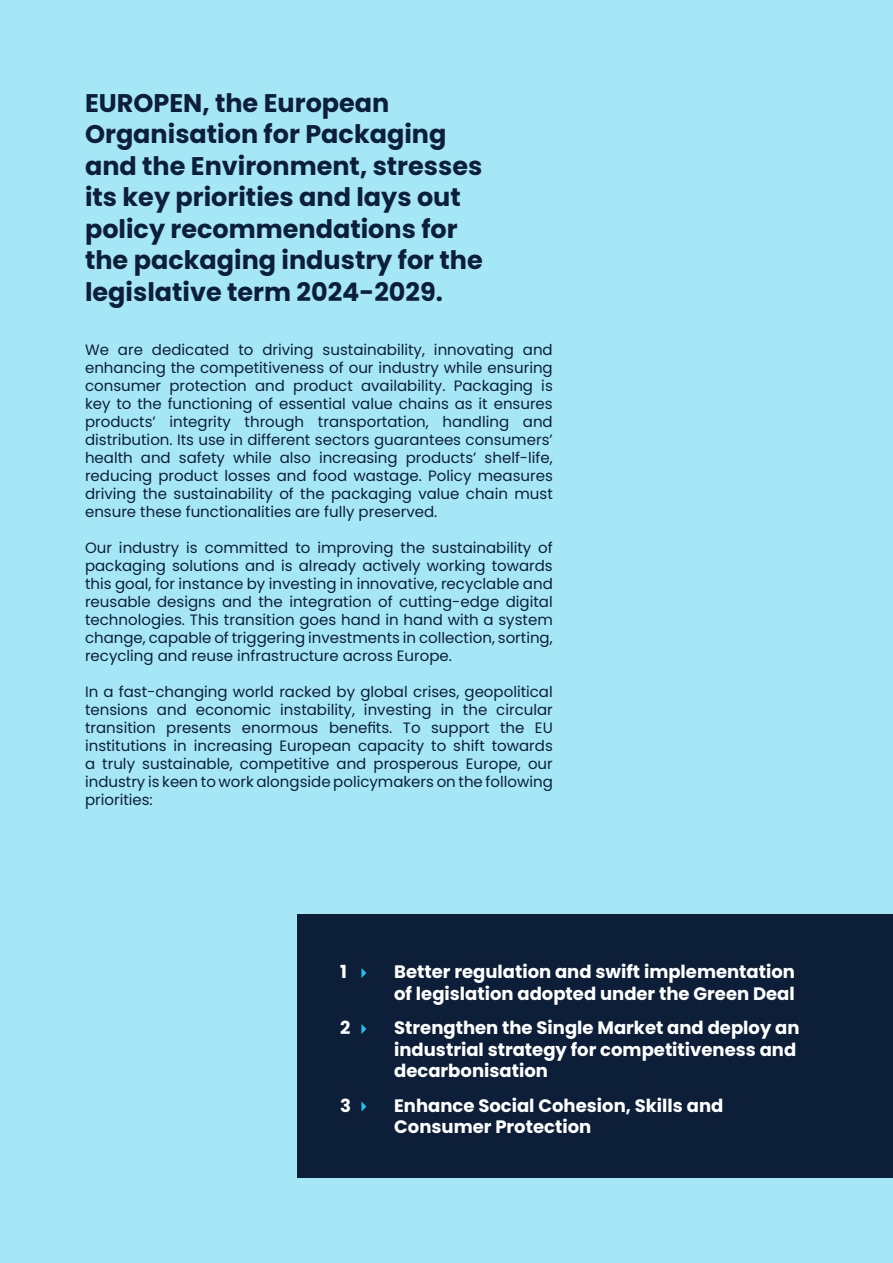
<style>
.page{position:relative;width:893px;height:1263px;background:#a6e7f7}
.page>*{position:absolute;margin:0;border:0;box-sizing:border-box;transform-origin:0 0}
.t1{font:700 25.5px/31.5px "Poppins";color:#0d1f38}
.t2{font:700 18px/21.6px "Poppins";color:#fff}
.t3{font:15px/18px "Poppins";color:#0d1f38;text-align:justify}
</style>
<div class="page">
<div style="left:298px;top:914px;width:595px;height:264px;background:#0d1f38"></div>
<svg style="left:361px;top:968px;width:5px;height:10px"></svg>
<svg style="left:361px;top:1024px;width:5px;height:10px"></svg>
<svg style="left:361px;top:1101px;width:5px;height:10px"></svg>
<h1 class="t1" style="left:85px;top:87px;width:399px">EUROPEN, the European<br>Organisation for Packaging and the Environment, stresses its key priorities and lays out policy recommendations for the packaging industry for the legislative term 2024-2029.</h1>
<p class="t3" style="left:85px;top:341px;width:469px">We are dedicated to driving sustainability, innovating and enhancing the competitiveness of our industry while ensuring consumer protection and product availability. Packaging is key to the functioning of essential value chains as it ensures products’ integrity through transportation, handling and distribution. Its use in different sectors guarantees consumers’ health and safety while also increasing products’ shelf-life, reducing product losses and food wastage. Policy measures driving the sustainability of the packaging value chain must ensure these functionalities are fully preserved.</p>
<p class="t3" style="left:85px;top:539px;width:469px">Our industry is committed to improving the sustainability of packaging solutions and is already actively working towards this goal, for instance by investing in innovative, recyclable and reusable designs and the integration of cutting-edge digital technologies. This transition goes hand in hand with a system change, capable of triggering investments in collection, sorting, recycling and reuse infrastructure across Europe.</p>
<p class="t3" style="left:85px;top:683px;width:469px">In a fast-changing world racked by global crises, geopolitical tensions and economic instability, investing in the circular transition presents enormous benefits. To support the EU institutions in increasing European capacity to shift towards a truly sustainable, competitive and prosperous Europe, our industry is keen to work alongside policymakers on the following priorities:</p>
<p class="t2" style="left:340px;top:961px;width:8px">1</p>
<p class="t2" style="left:394px;top:961px;width:402px">Better regulation and swift implementation of legislation adopted under the Green Deal</p>
<p class="t2" style="left:340px;top:1017px;width:12px">2</p>
<p class="t2" style="left:394px;top:1017px;width:407px">Strengthen the Single Market and deploy an industrial strategy for competitiveness and decarbonisation</p>
<p class="t2" style="left:340px;top:1094px;width:12px">3</p>
<p class="t2" style="left:394px;top:1094px;width:331px">Enhance Social Cohesion, Skills and<br>Consumer Protection</p>
</div>
